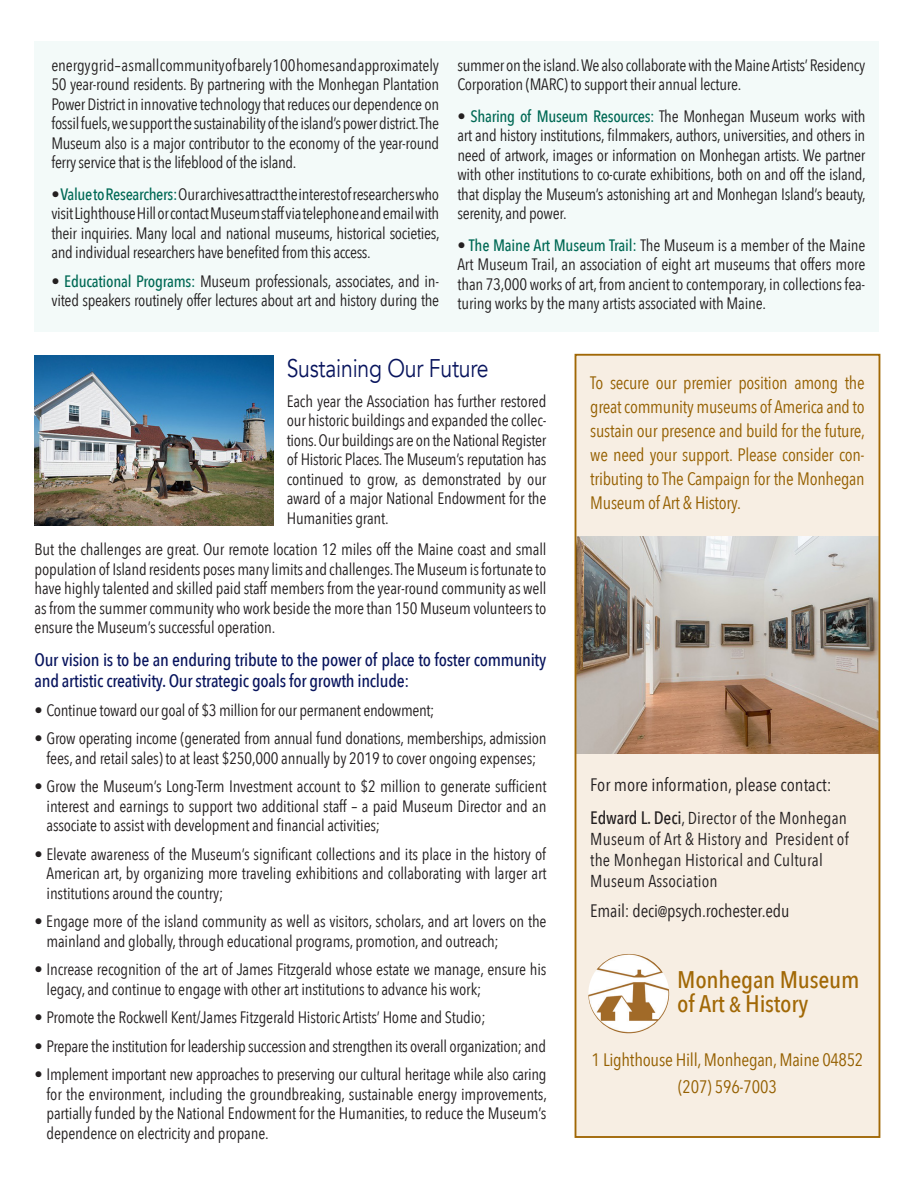
<style>
.page{position:relative;width:918px;height:1188px;background:#fff}
.page>*{position:absolute;margin:0;border:0;box-sizing:border-box;transform-origin:0 0}
.t1{font:25.5px "Avenir";letter-spacing:-.01em;color:#08145d;scale:.83 1}
.t2{font:500 24px/24px "Avenir Next Condensed";letter-spacing:-.01em;color:#a16806;scale:1.05 1}
.t3{font:18px/24px "Avenir Next Condensed";letter-spacing:-.015em;color:#956001;text-align:justify}
.t4{font:500 18px/21px "Avenir Next Condensed";letter-spacing:-.015em;color:#08145d}
.t5{font:18px "Avenir Next Condensed";letter-spacing:-.005em;color:#231f20}
.t6{font:17.25px/21px "Avenir Next Condensed";letter-spacing:.01em;color:#231f20}
.t7{font:16.5px/19.5px "Avenir Next Condensed";letter-spacing:-.01em;color:#231f20;text-align:justify}
.s1{font-weight:500;color:#006955}
.s2{font-weight:500;font-size:18px}
.s3{font-size:15px}
.s4{font-size:21px}
</style>
<div class="page">
<div style="left:575px;top:354px;width:305px;height:783px;background:#f7eee3"></div>
<div style="left:35px;top:41px;width:844px;height:291px;background:#f3faf9"></div>
<img style="left:578px;top:537px;width:299px;height:217px">
<img style="left:35px;top:356px;width:238px;height:170px">
<div style="left:575px;top:354px;width:305px;height:784px;border:2px solid #a16806"></div>
<img style="left:588px;top:954px;width:81px;height:79px">
<p class="t7" style="left:51px;top:54px;width:389px">energy grid – a small community of barely 100 homes and approximately 50 year-round residents. By partnering with the Monhegan Plantation Power District in innovative technology that reduces our dependence on fossil fuels, we support the sustainability of the island’s power district. The Museum also is a major contributor to the economy of the year-round ferry service that is the lifeblood of the island.</p>
<p class="t7" style="left:51px;top:183px;width:390px">• <span class="s1">Value to Researchers:</span> Our archives attract the interest of researchers who visit Lighthouse Hill or contact Museum staff via telephone and email with their inquiries. Many local and national museums, historical societies, and individual researchers have benefited from this access.</p>
<p class="t7" style="left:51px;top:270px;width:389px">• <span class="s1">Educational Programs:</span> Museum professionals, associates, and in&shy;vited speakers routinely offer lectures about art and history during the</p>
<p class="t7" style="left:458px;top:54px;width:409px">summer on the island. We also collaborate with the Maine Artists’ Residency<br>Corporation (MARC) to support their annual lecture.</p>
<p class="t7" style="left:458px;top:105px;width:410px">• <span class="s1">Sharing of Museum Resources:</span> The Monhegan Museum works with art and history institutions, filmmakers, authors, universities, and others in need of artwork, images or information on Monhegan artists. We partner with other institutions to co-curate exhibitions, both on and off the island, that display the Museum’s astonishing art and Monhegan Island’s beauty, serenity, and power.</p>
<p class="t7" style="left:458px;top:234px;width:409px">• <span class="s1">The Maine Art Museum Trail:</span> The Museum is a member of the Maine Art Museum Trail, an association of eight art museums that offers more than 73,000 works of art, from ancient to contemporary, in collections fea&shy;turing works by the many artists associated with Maine.</p>
<p class="t1" style="left:287px;top:353px;width:245px">Sustaining Our Future</p>
<p class="t7" style="left:287px;top:390px;width:261px">Each year the Association has further restored our historic buildings and expanded the collec&shy;tions. Our buildings are on the National Register of Historic Places. The Museum’s reputation has continued to grow, as demonstrated by our award of a major National Endowment for the Humanities grant.</p>
<p class="t7" style="left:35px;top:539px;width:513px">But the challenges are great. Our remote location 12 miles off the Maine coast and small population of Island residents poses many limits and challenges. The Museum is fortunate to have highly talented and skilled paid staff members from the year-round community as well as from the summer community who work beside the more than 150 Museum volunteers to ensure the Museum’s successful operation.</p>
<p class="t4" style="left:35px;top:649px;width:513px">Our vision is to be an enduring tribute to the power of place to foster community and artistic creativity. Our strategic goals for growth include:</p>
<p class="t7" style="left:35px;top:699px;width:402px">• Continue toward our goal of $3 million for our permanent endowment;</p>
<p class="t7" style="left:35px;top:728px;width:513px;text-align:center">• Grow operating income (generated from annual fund donations, memberships, admission fees, and retail sales) to at least $250,000 annually by 2019 to cover ongoing expenses;</p>
<p class="t7" style="left:47px;top:776px;width:501px;text-indent:-12px">• Grow the Museum’s Long-Term Investment account to $2 million to generate sufficient interest and earnings to support two additional staff – a paid Museum Director and an associate to assist with development and financial activities;</p>
<p class="t7" style="left:47px;top:843px;width:501px;text-indent:-12px">• Elevate awareness of the Museum’s significant collections and its place in the history of American art, by organizing more traveling exhibitions and collaborating with larger art institutions around the country;</p>
<p class="t7" style="left:47px;top:911px;width:502px;text-indent:-12px">• Engage more of the island community as well as visitors, scholars, and art lovers on the mainland and globally, through educational programs, promotion, and outreach;</p>
<p class="t7" style="left:47px;top:959px;width:501px;text-indent:-12px">• Increase recognition of the art of James Fitzgerald whose estate we manage, ensure his legacy, and continue to engage with other art institutions to advance his work;</p>
<p class="t7" style="left:35px;top:1007px;width:453px">• Promote the Rockwell Kent/James Fitzgerald Historic Artists’ Home and Studio;</p>
<p class="t7" style="left:35px;top:1035px;width:513px">• Prepare the institution for leadership succession and strengthen its overall organization; and</p>
<p class="t7" style="left:47px;top:1064px;width:502px;text-indent:-12px">• Implement important new approaches to preserving our cultural heritage while also caring for the environment, including the groundbreaking, sustainable energy improvements, partially funded by the National Endowment for the Humanities, to reduce the Museum’s dependence on electricity and propane.</p>
<p class="t3" style="left:590px;top:370px;width:276px">To secure our premier position among the great community museums of America and to sustain our presence and build for the future, we need your support. Please consider con&shy;tributing to The Campaign for the Monhegan Museum of Art &amp; History.</p>
<p class="t5" style="left:590px;top:770px;width:243px">For more information, please contact:</p>
<p class="t6" style="left:590px;top:807px;width:260px"><span class="s2">Edward L. Deci</span>, Director of the Monhegan Museum of Art &amp; History and President of the Monhegan Historical and Cultural Museum Association</p>
<p class="t5" style="left:590px;top:896px;width:201px">Email: deci<span class="s3">@</span>psych.rochester.edu</p>
<p class="t2" style="left:677px;top:967px;width:175px">Monhegan Museum of Art <span class="s4">&amp;</span> History</p>
<p class="t3" style="left:592px;top:1047px;width:273px">1 Lighthouse Hill, Monhegan, Maine 04852</p>
<p class="t3" style="left:678px;top:1074px;width:100px">(207) 596-7003</p>
</div>
